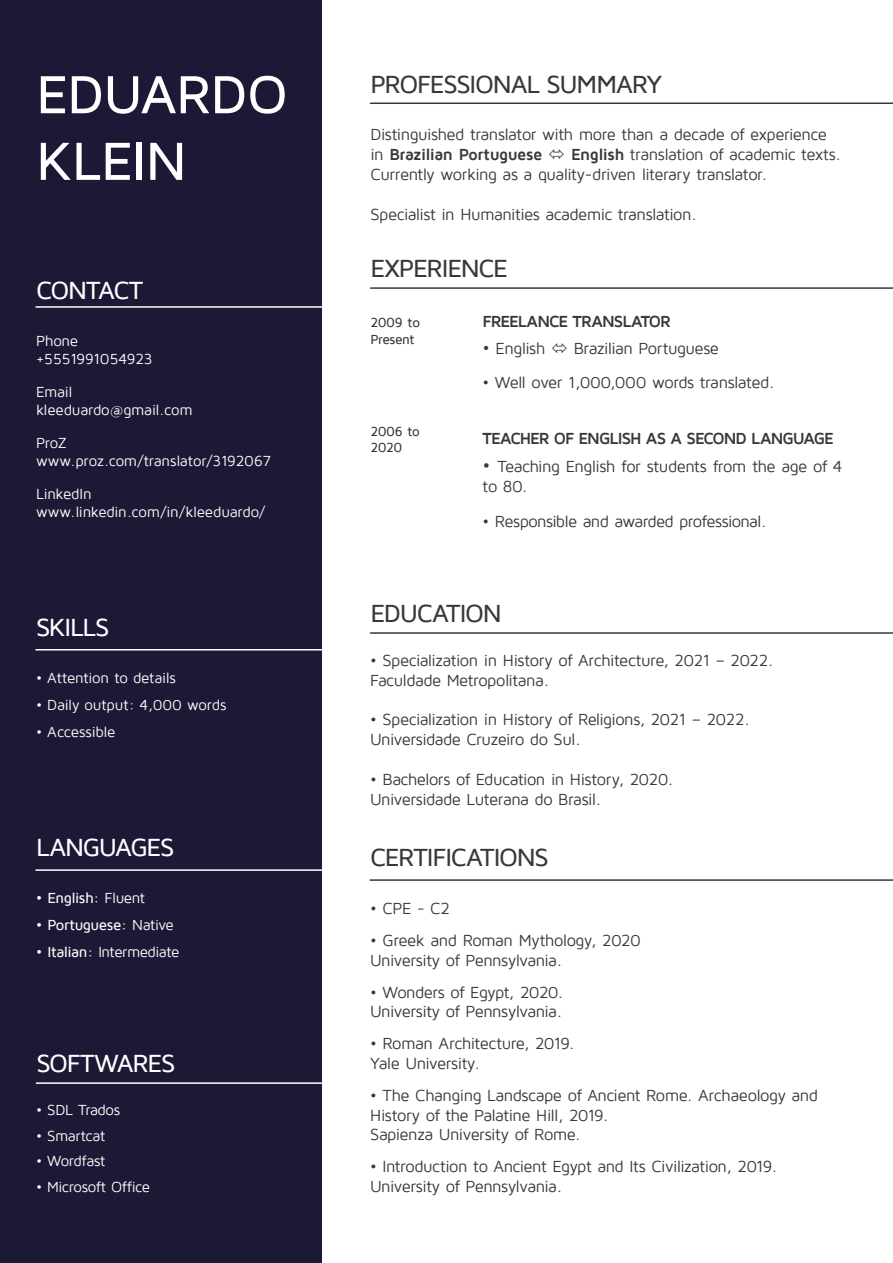
<style>
.page{position:relative;width:893px;height:1263px;background:#fff}
.page>*{position:absolute;margin:0;border:0;box-sizing:border-box;transform-origin:0 0}
.t1{font:500 55.5px/66.6px "Maven Pro";letter-spacing:-.02em;color:#fff}
.t2{font:500 25.5px "Maven Pro";letter-spacing:-.05em;color:#383839}
.t3{font:500 25.5px "Maven Pro";letter-spacing:-.05em;color:#fff}
.t4{font:16.5px/19.8px "Maven Pro";letter-spacing:-.03em;color:#383839}
.t5{font:700 16.5px "Maven Pro";letter-spacing:-.06em;color:#383839}
.t6{font:15px/18px "Maven Pro";letter-spacing:-.015em;color:#fff}
.t7{font:500 15px "Maven Pro";letter-spacing:-.03em;color:#fff}
.t8{font:500 13.5px/16.2px "Maven Pro";letter-spacing:-.03em;color:#383839}
.s1{font-weight:400}
.s2{font-weight:500}
.s3{font-weight:700}
.s4{font-size:18px}
.s5{font-size:19.5px}
</style>
<div class="page">
<div style="left:0;top:0;width:322px;height:1263px;background:#1c1936"></div>
<hr style="left:36px;top:306px;width:286px;height:2px;background:#fff">
<hr style="left:36px;top:649px;width:286px;height:1px;background:#fff">
<hr style="left:36px;top:869px;width:286px;height:2px;background:#fff">
<hr style="left:370px;top:879px;width:523px;height:2px;background:#383839">
<hr style="left:370px;top:103px;width:523px;height:1px;background:#383839">
<hr style="left:370px;top:287px;width:523px;height:2px;background:#383839">
<hr style="left:370px;top:632px;width:523px;height:2px;background:#383839">
<hr style="left:36px;top:1082px;width:286px;height:2px;background:#fff">
<h1 class="t1" style="left:36px;top:62px;width:254px">EDUARDO<br>KLEIN</h1>
<h2 class="t3" style="left:36px;top:277px;width:109px">CONTACT</h2>
<p class="t6" style="left:36px;top:332px;width:118px">Phone +5551991054923</p>
<p class="t6" style="left:36px;top:383px;width:158px">Email kleeduardo@gmail.com</p>
<p class="t6" style="left:36px;top:434px;width:237px">ProZ www.proz.com/translator/3192067</p>
<p class="t6" style="left:36px;top:485px;width:231px">LinkedIn www.linkedin.com/in/kleeduardo/</p>
<h2 class="t3" style="left:36px;top:614px;width:75px">SKILLS</h2>
<p class="t6" style="left:36px;top:669px;width:142px">• Attention to details</p>
<p class="t6" style="left:36px;top:696px;width:192px">• Daily output: 4,000 words</p>
<p class="t6" style="left:36px;top:723px;width:81px">• Accessible</p>
<h2 class="t3" style="left:36px;top:834px;width:140px">LANGUAGES</h2>
<p class="t7" style="left:36px;top:890px;width:111px">• English: <span class="s1">Fluent</span></p>
<p class="t7" style="left:36px;top:917px;width:139px">• Portuguese: <span class="s1">Native</span></p>
<p class="t6" style="left:36px;top:943px;width:145px"><span class="s2">• Italian:</span> Intermediate</p>
<h2 class="t3" style="left:36px;top:1050px;width:141px">SOFTWARES</h2>
<p class="t6" style="left:36px;top:1101px;width:86px">• SDL Trados</p>
<p class="t6" style="left:36px;top:1127px;width:71px">• Smartcat</p>
<p class="t6" style="left:36px;top:1152px;width:71px">• Wordfast</p>
<p class="t6" style="left:36px;top:1178px;width:116px">• Microsoft Office</p>
<h2 class="t2" style="left:370px;top:70px;width:293px">PROFESSIONAL SUMMARY</h2>
<p class="t4" style="left:370px;top:125px;width:458px">Distinguished translator with more than a decade of experience in <span class="s3">Brazilian Portuguese</span></p>
<p class="t4" style="left:370px;top:145px;width:472px;text-indent:200px"><span class="s3">English</span> translation of academic texts.<br>Currently working as a quality-driven literary translator.</p>
<p class="t4" style="left:370px;top:204px;width:328px">Specialist in Humanities academic translation.</p>
<h2 class="t2" style="left:370px;top:255px;width:139px">EXPERIENCE</h2>
<p class="t8" style="left:370px;top:315px;width:51px">2009 to<br>Present</p>
<p class="t8" style="left:370px;top:423px;width:51px">2006 to<br>2020</p>
<p class="t5" style="left:483px;top:313px;width:190px">FREELANCE TRANSLATOR</p>
<p class="t4" style="left:482px;top:338px;width:64px"><span class="s4">•</span> English</p>
<p class="t4" style="left:574px;top:338px;width:147px">Brazilian Portuguese</p>
<p class="t4" style="left:483px;top:373px;width:293px">• Well over 1,000,000 words translated.</p>
<p class="t5" style="left:483px;top:430px;width:353px">TEACHER OF ENGLISH AS A SECOND LANGUAGE</p>
<p class="t4" style="left:482px;top:457px;width:362px"><span class="s5">•</span> Teaching English for students from the age of 4 to 80.</p>
<p class="t4" style="left:483px;top:511px;width:285px">• Responsible and awarded professional.</p>
<h2 class="t2" style="left:370px;top:600px;width:133px">EDUCATION</h2>
<p class="t4" style="left:370px;top:651px;width:405px">• Specialization in History of Architecture, 2021 – 2022.<br>Faculdade Metropolitana.</p>
<p class="t4" style="left:370px;top:710px;width:381px">• Specialization in History of Religions, 2021 – 2022.<br>Universidade Cruzeiro do Sul.</p>
<p class="t4" style="left:370px;top:770px;width:304px">• Bachelors of Education in History, 2020.<br>Universidade Luterana do Brasil.</p>
<h2 class="t2" style="left:370px;top:844px;width:180px">CERTIFICATIONS</h2>
<p class="t4" style="left:370px;top:899px;width:81px">• CPE - C2</p>
<p class="t4" style="left:370px;top:931px;width:272px">• Greek and Roman Mythology, 2020<br>University of Pennsylvania.</p>
<p class="t4" style="left:370px;top:982px;width:195px">• Wonders of Egypt, 2020.<br>University of Pennsylvania.</p>
<p class="t4" style="left:370px;top:1034px;width:206px">• Roman Architecture, 2019.<br>Yale University.</p>
<p class="t4" style="left:370px;top:1085px;width:449px">• The Changing Landscape of Ancient Rome. Archaeology and<br>History of the Palatine Hill, 2019.<br>Sapienza University of Rome.</p>
<p class="t4" style="left:370px;top:1157px;width:408px">• Introduction to Ancient Egypt and Its Civilization, 2019.<br>University of Pennsylvania.</p>
</div>
